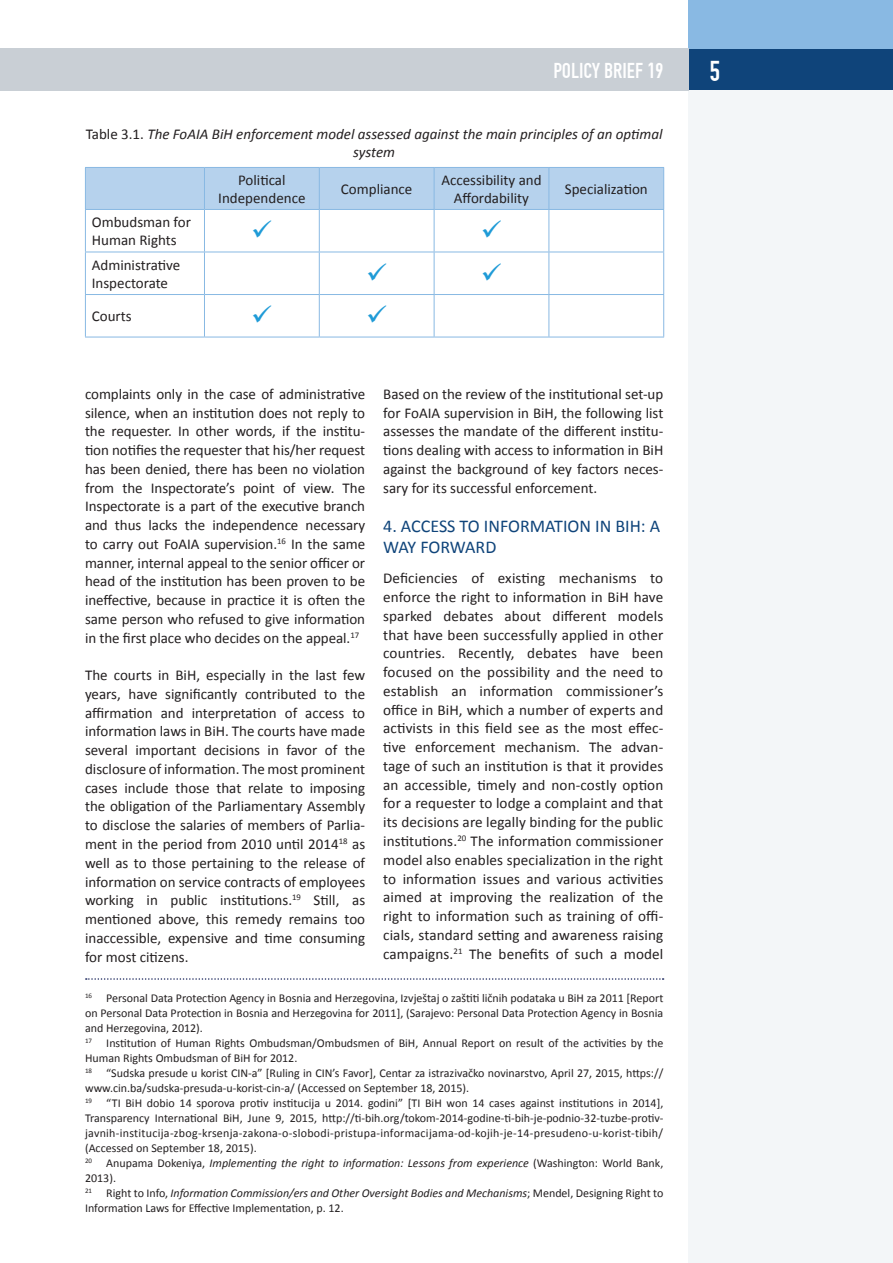
<style>
.page{position:relative;width:893px;height:1263px;background:#fff}
.page>*{position:absolute;margin:0;border:0;box-sizing:border-box;transform-origin:0 0}
.t1{font:30px "H Fette Engschrift";color:#fff}
.t2{font:22.5px "H Fette Engschrift";color:#fff}
.t3{font:18px "Calibri";color:#0f447a}
.t4{font:15px/18.8px "Calibri";color:#231f20;text-align:justify}
.t5{font:italic 15px/18px "Calibri";color:#231f20;text-align:center}
.t6{font:12px/15px "Calibri";color:#231f20}
.s1{font-style:normal}
.s2{font-style:italic}
</style>
<div class="page">
<div style="left:689px;top:48px;width:204px;height:43px;background:#0f447a"></div>
<div style="left:689px;top:0;width:204px;height:48px;background:#89b9e3"></div>
<div style="left:689px;top:91px;width:204px;height:1172px;background:#f3f6f8"></div>
<div style="left:0;top:48px;width:689px;height:43px;background:#c9cfd5"></div>
<svg style="left:86px;top:978px;width:578px;height:2px"></svg>
<div style="left:86px;top:168px;width:577px;height:41px;background:#b6d2ed"></div>
<hr style="left:85px;top:167px;width:119px;height:1px;background:#89b9e3">
<hr style="left:85px;top:168px;width:1px;height:41px;background:#89b9e3">
<hr style="left:204px;top:167px;width:115px;height:1px;background:#89b9e3">
<hr style="left:204px;top:168px;width:1px;height:41px;background:#89b9e3">
<hr style="left:319px;top:167px;width:115px;height:1px;background:#89b9e3">
<hr style="left:319px;top:168px;width:1px;height:41px;background:#89b9e3">
<hr style="left:434px;top:167px;width:115px;height:1px;background:#89b9e3">
<hr style="left:434px;top:168px;width:1px;height:41px;background:#89b9e3">
<hr style="left:549px;top:167px;width:115px;height:1px;background:#89b9e3">
<hr style="left:549px;top:168px;width:1px;height:41px;background:#89b9e3">
<hr style="left:663px;top:168px;width:1px;height:41px;background:#89b9e3">
<hr style="left:85px;top:209px;width:119px;height:1px;background:#89b9e3">
<hr style="left:85px;top:210px;width:1px;height:42px;background:#89b9e3">
<hr style="left:204px;top:209px;width:115px;height:1px;background:#89b9e3">
<hr style="left:204px;top:210px;width:1px;height:42px;background:#89b9e3">
<hr style="left:319px;top:209px;width:115px;height:1px;background:#89b9e3">
<hr style="left:319px;top:210px;width:1px;height:42px;background:#89b9e3">
<hr style="left:434px;top:209px;width:115px;height:1px;background:#89b9e3">
<hr style="left:434px;top:210px;width:1px;height:42px;background:#89b9e3">
<hr style="left:549px;top:209px;width:115px;height:1px;background:#89b9e3">
<hr style="left:549px;top:210px;width:1px;height:42px;background:#89b9e3">
<hr style="left:663px;top:210px;width:1px;height:42px;background:#89b9e3">
<hr style="left:85px;top:252px;width:119px;height:1px;background:#89b9e3">
<hr style="left:85px;top:252px;width:1px;height:42px;background:#89b9e3">
<hr style="left:204px;top:252px;width:115px;height:1px;background:#89b9e3">
<hr style="left:204px;top:252px;width:1px;height:42px;background:#89b9e3">
<hr style="left:319px;top:252px;width:115px;height:1px;background:#89b9e3">
<hr style="left:319px;top:252px;width:1px;height:42px;background:#89b9e3">
<hr style="left:434px;top:252px;width:115px;height:1px;background:#89b9e3">
<hr style="left:434px;top:252px;width:1px;height:42px;background:#89b9e3">
<hr style="left:549px;top:252px;width:115px;height:1px;background:#89b9e3">
<hr style="left:549px;top:252px;width:1px;height:42px;background:#89b9e3">
<hr style="left:663px;top:252px;width:1px;height:42px;background:#89b9e3">
<hr style="left:85px;top:294px;width:119px;height:1px;background:#89b9e3">
<hr style="left:85px;top:295px;width:1px;height:42px;background:#89b9e3">
<hr style="left:204px;top:294px;width:115px;height:1px;background:#89b9e3">
<hr style="left:204px;top:295px;width:1px;height:42px;background:#89b9e3">
<hr style="left:319px;top:294px;width:115px;height:1px;background:#89b9e3">
<hr style="left:319px;top:295px;width:1px;height:42px;background:#89b9e3">
<hr style="left:434px;top:294px;width:115px;height:1px;background:#89b9e3">
<hr style="left:434px;top:295px;width:1px;height:42px;background:#89b9e3">
<hr style="left:549px;top:294px;width:115px;height:1px;background:#89b9e3">
<hr style="left:549px;top:295px;width:1px;height:42px;background:#89b9e3">
<hr style="left:663px;top:295px;width:1px;height:42px;background:#89b9e3">
<hr style="left:85px;top:337px;width:119px;height:1px;background:#89b9e3">
<hr style="left:204px;top:337px;width:115px;height:1px;background:#89b9e3">
<hr style="left:319px;top:337px;width:115px;height:1px;background:#89b9e3">
<hr style="left:434px;top:337px;width:115px;height:1px;background:#89b9e3">
<hr style="left:549px;top:337px;width:115px;height:1px;background:#89b9e3">
<h2 class="t2" style="left:553px;top:57px;width:111px">POLICY BRIEF 19</h2>
<h1 class="t1" style="left:710px;top:53px;width:12px">5</h1>
<p class="t5" style="left:86px;top:124px;width:578px"><span class="s1">Table 3.1.</span> The FoAIA BiH enforcement model assessed against the main principles of an optimal system</p>
<p class="t4" style="left:218px;top:170px;width:89px;line-height:18px;text-align:center">Political<br>Independence</p>
<p class="t4" style="left:341px;top:179px;width:73px">Compliance</p>
<p class="t4" style="left:441px;top:170px;width:102px;line-height:18px;text-align:center">Accessibility and<br>Affordability</p>
<p class="t4" style="left:565px;top:179px;width:84px">Specialization</p>
<p class="t4" style="left:92px;top:213px;width:101px;line-height:18px">Ombudsman for<br>Human Rights</p>
<p class="t4" style="left:92px;top:255px;width:90px;line-height:18px">Administrative<br>Inspectorate</p>
<p class="t4" style="left:92px;top:306px;width:41px">Courts</p>
<p class="t4" style="left:383px;top:384px;width:282px">Based on the review of the institutional set-up for FoAIA supervision in BiH, the following list assesses the mandate of the different institu&shy;tions dealing with access to information in BiH against the background of key factors neces&shy;sary for its successful enforcement.</p>
<p class="t3" style="left:383px;top:515px;width:38px">4. Access</p>
<p class="t3" style="left:460px;top:515px;width:35px">to information</p>
<p class="t3" style="left:595px;top:515px;width:67px">in BiH: A</p>
<p class="t3" style="left:383px;top:536px;width:12px">way</p>
<p class="t3" style="left:420px;top:536px;width:12px">forward</p>
<p class="t4" style="left:383px;top:568px;width:282px">Deficiencies of existing mechanisms to enforce the right to information in BiH have sparked debates about different models that have been successfully applied in other countries. Recently, debates have been focused on the possibility and the need to establish an information commissioner’s office in BiH, which a number of experts and activists in this field see as the most effec&shy;tive enforcement mechanism. The advan&shy;tage of such an institution is that it provides an accessible, timely and non-costly option for a requester to lodge a complaint and that its decisions are legally binding for the public institutions.<sup>20</sup> The information commissioner model also enables specialization in the right to information issues and various activities aimed at improving the realization of the right to information such as training of offi&shy;cials, standard setting and awareness raising campaigns.<sup>21</sup> The benefits of such a model</p>
<p class="t6" style="left:85px;top:990px;width:580px"><sup>16</sup> Personal Data Protection Agency in Bosnia and Herzegovina, Izvještaj o zaštiti ličnih podataka u BiH za 2011 [Report on Personal Data Protection in Bosnia and Herzegovina for 2011], (Sarajevo: Personal Data Protection Agency in Bosnia and Herzegovina, 2012).<br><sup>17</sup> Institution of Human Rights Ombudsman/Ombudsmen of BiH, Annual Report on result of the activities by the Human Rights Ombudsman of BiH for 2012.<br><sup>18</sup> “Sudska presude u korist CIN-a” [Ruling in CIN’s Favor], Centar za istrazivačko novinarstvo, April 27, 2015, https:// www.cin.ba/sudska-presuda-u-korist-cin-a/ (Accessed on September 18, 2015).<br><sup>19</sup> “TI BiH dobio 14 sporova protiv institucija u 2014. godini” [TI BiH won 14 cases against institutions in 2014], Transparency International BiH, June 9, 2015, http://ti-bih.org/tokom-2014-godine-ti-bih-je-podnio-32-tuzbe-protiv&shy;javnih-institucija-zbog-krsenja-zakona-o-slobodi-pristupa-informacijama-od-kojih-je-14-presudeno-u-korist-tibih/ (Accessed on September 18, 2015).<br><sup>20</sup> Anupama Dokeniya, <span class="s2">Implementing the right to information: Lessons from experience</span> (Washington: World Bank, 2013).<br><sup>21</sup> Right to Info, <span class="s2">Information Commission/ers and Other Oversight Bodies and Mechanisms</span>; Mendel, Designing Right to Information Laws for Effective Implementation, p. 12.</p>
<p class="t4" style="left:85px;top:384px;width:282px">complaints only in the case of administrative silence, when an institution does not reply to the requester. In other words, if the institu&shy;tion notifies the requester that his/her request has been denied, there has been no violation from the Inspectorate’s point of view. The Inspectorate is a part of the executive branch and thus lacks the independence necessary to carry out FoAIA supervision.<sup>16</sup> In the same manner, internal appeal to the senior officer or head of the institution has been proven to be ineffective, because in practice it is often the same person who refused to give information in the first place who decides on the appeal.<sup>17</sup></p>
<p class="t4" style="left:85px;top:665px;width:282px">The courts in BiH, especially in the last few years, have significantly contributed to the affirmation and interpretation of access to information laws in BiH. The courts have made several important decisions in favor of the disclosure of information. The most prominent cases include those that relate to imposing the obligation of the Parliamentary Assembly to disclose the salaries of members of Parlia&shy;ment in the period from 2010 until 2014<sup>18</sup> as well as to those pertaining to the release of information on service contracts of employees working in public institutions.<sup>19</sup> Still, as mentioned above, this remedy remains too inaccessible, expensive and time consuming for most citizens.</p>
</div>
